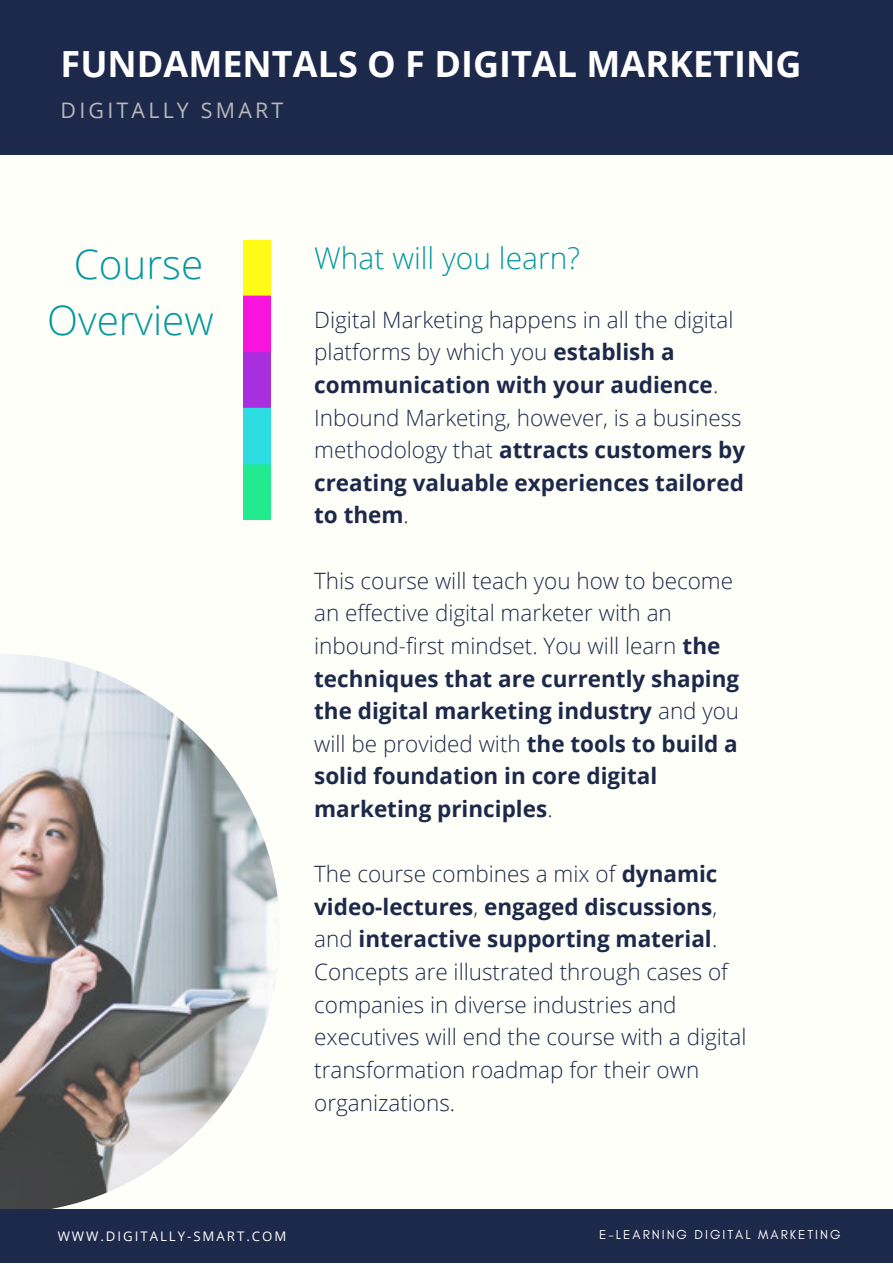
<style>
.page{position:relative;width:893px;height:1264px;background:#fff}
.page>*{position:absolute;margin:0;border:0;box-sizing:border-box;transform-origin:0 0}
.t1{font:300 40.5px/56.2px "Open Sans";color:#03989e;text-align:center}
.t2{font:700 36px "Open Sans";color:#fff}
.t3{font:300 30px "Open Sans";color:#03989e}
.t4{font:300 22.5px/32.5px "Open Sans";color:#1d294a}
.t5{font:700 22.5px/32.5px "Open Sans";color:#1d294a}
.t6{font:21.45px "Open Sans";letter-spacing:.15em;color:#b7b8bc}
.t7{font:13.2px "Glacial Indifference";letter-spacing:.15em;color:#fff}
.t8{font:13.2px "Open Sans";letter-spacing:.15em;color:#fff}
.s1{font-weight:700}
.s2{font-weight:300}
</style>
<div class="page">
<div style="left:0;top:0;width:892px;height:1262px;background:#fffff9"></div>
<img style="left:244px;top:240px;width:27px;height:279px">
<div style="left:0;top:0;width:892px;height:155px;background:#1d294a"></div>
<img style="left:0;top:654px;width:278px;height:555px">
<div style="left:0;top:1209px;width:892px;height:53px;background:#1d294a"></div>
<h2 class="t2" style="left:61px;top:38px;width:742px">FUNDAMENTALS O F DIGITAL MARKETING</h2>
<p class="t6" style="left:61px;top:95px;width:224px">DIGITALLY SMART</p>
<h1 class="t1" style="left:47px;top:235px;width:168px">Course<br>Overview</h1>
<h3 class="t3" style="left:314px;top:237px;width:267px">What will you learn?</h3>
<p class="t4" style="left:314px;top:303px;width:432px">Digital Marketing happens in all the digital platforms by which you <span class="s1">establish a communication with your audience</span>.<br>Inbound Marketing, however, is a business methodology that <span class="s1">attracts customers by creating valuable experiences tailored to them</span>.</p>
<p class="t5" style="left:314px;top:563px;width:426px"><span class="s2">This course will teach you how to become an effective digital marketer with an inbound-first mindset. You will learn</span> the techniques that are currently shaping the digital marketing industry <span class="s2">and you will be provided with</span> the tools to build a solid foundation in core digital marketing principles<span class="s2">.</span></p>
<p class="t4" style="left:314px;top:857px;width:433px">The course combines a mix of <span class="s1">dynamic video-lectures</span>, <span class="s1">engaged discussions</span>, and <span class="s1">interactive supporting material</span>.<br>Concepts are illustrated through cases of companies in diverse industries and executives will end the course with a digital transformation roadmap for their own organizations.</p>
<p class="t8" style="left:58px;top:1226px;width:230px">WWW.DIGITALLY-SMART.COM</p>
<p class="t7" style="left:599px;top:1226px;width:243px">E-LEARNING DIGITAL MARKETING</p>
</div>
